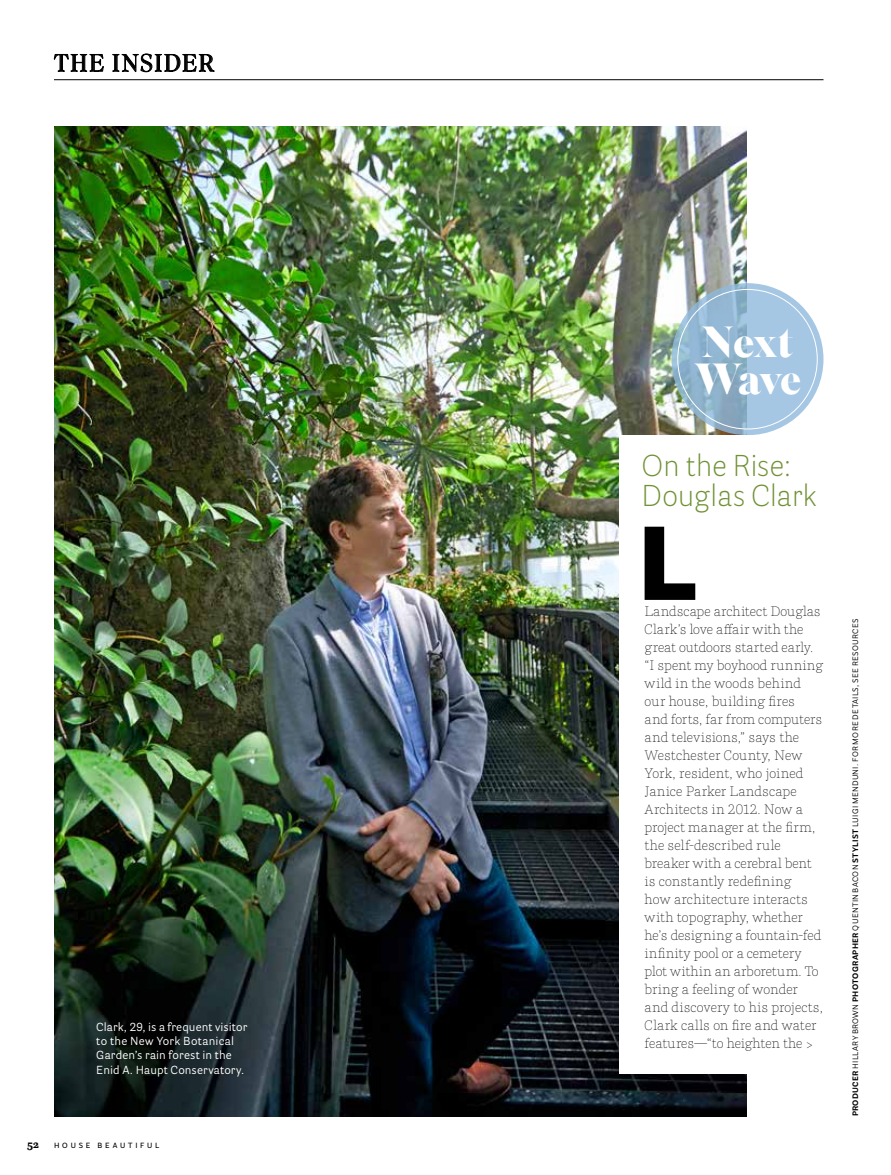
<style>
.page{position:relative;width:891px;height:1175px;background:#fff}
.page>*{position:absolute;margin:0;border:0;box-sizing:border-box;transform-origin:0 0}
.t1{font:107.7px "Neutraface 2 Display Titling";color:#000}
.t2{font:43.5px/37.5px "Superior Swash Black Beta A";letter-spacing:-.025em;color:#fff}
.t3{font:300 30px/30px "Parry Grotesque Pro";letter-spacing:-.01em;color:#709134}
.t4{font:300 24px "Superior";letter-spacing:.065em;color:#000}
.t5{font:100 13.5px/18px "Parry Pro";letter-spacing:.01em;color:#000}
.t6{font:11.7px/14.2px "Parry Grotesque Pro";letter-spacing:.015em;color:#fff}
.t7{font:700 10.8px "Parry Pro";color:#000}
.t8{font:7.8px "Parry Grotesque Pro";letter-spacing:.04em;color:#000}
.t9{font:600 7.5px "Parry Grotesque Pro";letter-spacing:.375em;color:#000}
.s1{font-weight:700}
</style>
<div class="page">
<hr style="left:54px;top:79px;width:770px;height:1px;background:#000">
<img style="left:54px;top:126px;width:693px;height:990px">
<svg style="left:672px;top:283px;width:152px;height:152px;background:#9cbed9"></svg>
<div style="left:619px;top:435px;width:272px;height:638px;background:#fff"></div>
<svg style="left:54px;top:54px;width:50px;height:18px"></svg>
<svg style="left:112px;top:54px;width:103px;height:18px"></svg>
<h3 class="t4" style="left:54px;top:48px;width:162px">THE INSIDER</h3>
<p class="t6" style="left:96px;top:1019px;width:153px">Clark, 29, is a frequent visitor to the New York Botanical<br>Garden’s rain forest in the<br>Enid A. Haupt Conservatory.</p>
<p class="t7" style="left:27px;top:1136px;width:14px">52</p>
<p class="t9" style="left:54px;top:1140px;width:107px">HOUSE BEAUTIFUL</p>
<h2 class="t2" style="left:694px;top:326px;width:108px">Next<br>Wave</h2>
<h3 class="t3" style="left:642px;top:450px;width:177px">On the Rise:<br>Douglas Clark</h3>
<h1 class="t1" style="left:638px;top:496px;width:61px">L</h1>
<p class="t5" style="left:645px;top:602px;width:180px">Landscape architect Douglas<br>Clark’s love affair with the great outdoors started early. “I spent my boyhood running wild in the woods behind our house, building fires<br>and forts, far from computers and televisions,” says the<br>Westchester County, New<br>York, resident, who joined<br>Janice Parker Landscape<br>Architects in 2012. Now a project manager at the firm, the self-described rule breaker with a cerebral bent is constantly redefining<br>how architecture interacts with topography, whether he’s designing a fountain-fed infinity pool or a cemetery plot within an arboretum. To bring a feeling of wonder and discovery to his projects,<br>Clark calls on fire and water features—“to heighten the &gt;</p>
<p class="t8" style="left:850px;top:1116px;width:499px;rotate:-90deg"><span class="s1">PRODUCER</span> HILLARY BROWN <span class="s1">PHOTOGRAPHER</span> QUENTIN BACON <span class="s1">STYLIST</span> LUIGI MENDUNI. FOR MORE DETAILS, SEE RESOURCES</p>
</div>
